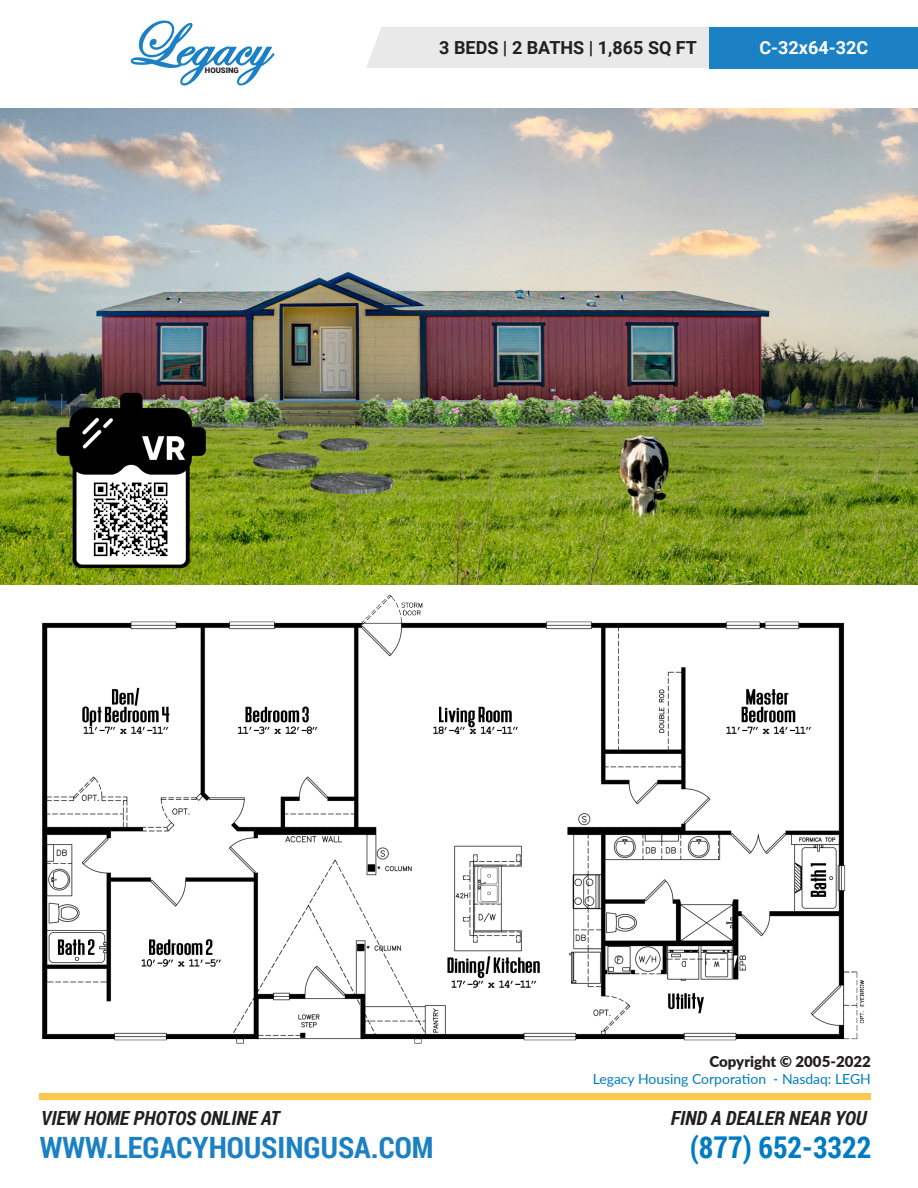
<style>
.page{position:relative;width:918px;height:1188px;background:#fff}
.page>*{position:absolute;margin:0;border:0;box-sizing:border-box;transform-origin:0 0}
.t1{font:700 30px "Roboto Condensed";color:#007cc2}
.t2{font:700 29.4px "Roboto Condensed";color:#1b80c4}
.t3{font:italic 700 19.5px "Roboto Condensed";color:#231f20}
.t4{font:700 18px "Roboto";color:#231f20}
.t5{font:700 18px "Roboto";color:#fff}
.t6{font:900 15px "Lato";color:#231f20}
.t7{font:13.95px "Lato";color:#007cc2}
.t8{font:900 7.8px "Roboto";color:#231f20}
</style>
<div class="page">
<div style="left:40px;top:1093px;width:831px;height:7px;background:#fec94a"></div>
<svg style="left:131px;top:21px;width:143px;height:65px"></svg>
<div style="left:366px;top:27px;width:344px;height:41px;background:#e9e9e9"></div>
<div style="left:710px;top:27px;width:208px;height:41px;background:#1b80c4"></div>
<img style="left:0;top:108px;width:918px;height:476px">
<img style="left:42px;top:594px;width:822px;height:450px">
<img style="left:54px;top:392px;width:154px;height:177px">
<img style="left:90px;top:478px;width:82px;height:82px">
<p class="t8" style="left:205px;top:65px;width:36px">HOUSING</p>
<p class="t4" style="left:439px;top:35px;width:259px">3 BEDS | 2 BATHS | 1,865 SQ FT</p>
<p class="t5" style="left:759px;top:35px;width:110px">C-32x64-32C</p>
<p class="t3" style="left:41px;top:1105px;width:240px">VIEW HOME PHOTOS ONLINE AT</p>
<p class="t6" style="left:709px;top:1050px;width:163px">Copyright © 2005-2022</p>
<p class="t7" style="left:593px;top:1069px;width:280px">Legacy Housing Corporation - Nasdaq: LEGH</p>
<p class="t3" style="left:671px;top:1105px;width:197px">FIND A DEALER NEAR YOU</p>
<h2 class="t2" style="left:40px;top:1127px;width:395px">WWW.LEGACYHOUSINGUSA.COM</h2>
<h1 class="t1" style="left:690px;top:1126px;width:183px">(877) 652-3322</h1>
</div>
